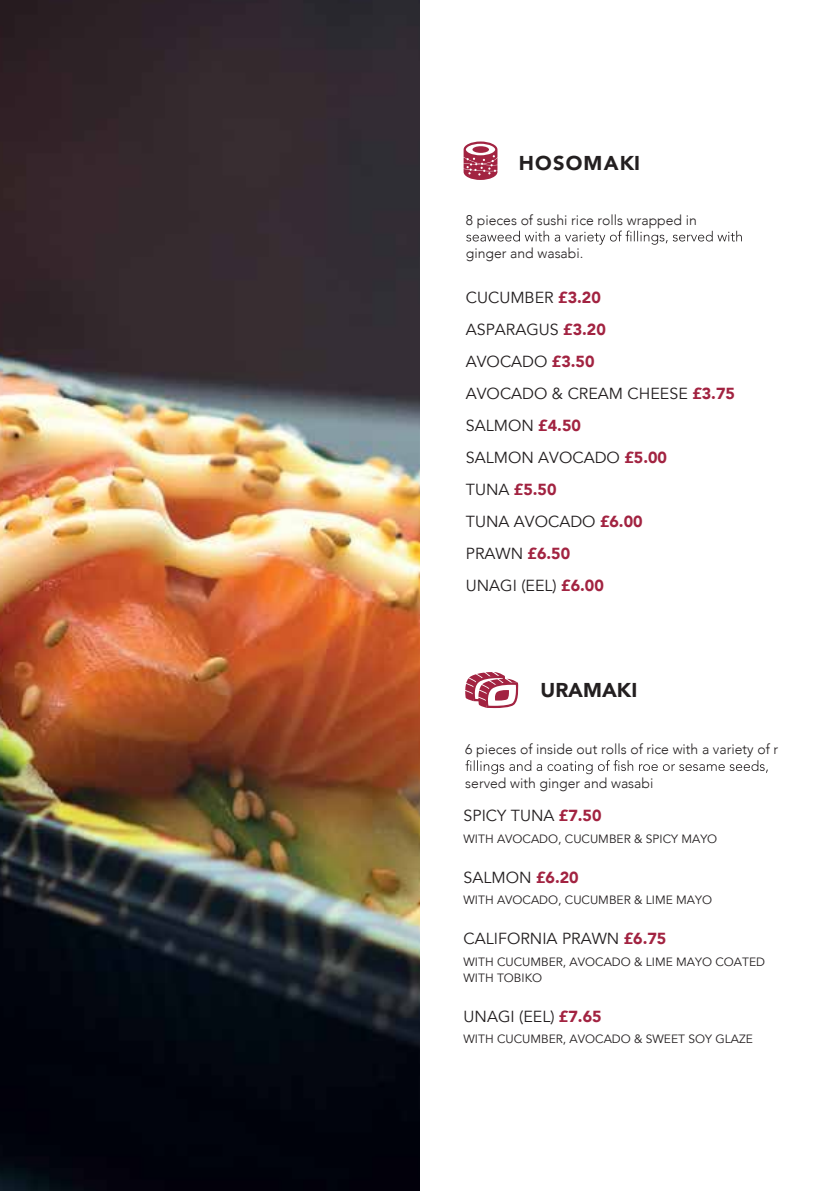
<style>
.page{position:relative;width:840px;height:1191px;background:#fff}
.page>*{position:absolute;margin:0;border:0;box-sizing:border-box;transform-origin:0 0}
.t1{font:900 20px "Avenir";letter-spacing:.06em;color:#231f20}
.t2{font:900 20px "Avenir";color:#231f20}
.t3{font:16px/32px "Avenir";color:#231f20}
.t4{font:300 14px "Avenir";color:#231f20}
.t5{font:12px/16px "Avenir";color:#231f20}
.s1{font-weight:900;color:#a22341}
</style>
<div class="page">
<img style="left:0;top:0;width:420px;height:1191px">
<svg style="left:466px;top:231px;width:275px;height:14px"></svg>
<svg style="left:463px;top:141px;width:34px;height:39px"></svg>
<div style="left:472px;top:146px;width:16px;height:7px;background:#a22341;border-radius:50%"></div>
<svg style="left:465px;top:760px;width:302px;height:14px"></svg>
<svg style="left:465px;top:672px;width:54px;height:36px"></svg>
<p class="t1" style="left:518px;top:146px;width:123px">HOSOMAKI</p>
<p class="t4" style="left:465px;top:211px;width:232px">8 pieces of sushi rice rolls wrapped in</p>
<p class="t4" style="left:465px;top:245px;width:119px">ginger and wasabi.</p>
<p class="t3" style="left:465px;top:282px;width:270px">CUCUMBER <span class="s1">£3.20<br></span>ASPARAGUS <span class="s1">£3.20<br></span>AVOCADO <span class="s1">£3.50<br></span>AVOCADO &amp; CREAM CHEESE <span class="s1">£3.75<br></span>SALMON <span class="s1">£4.50<br></span>SALMON AVOCADO <span class="s1">£5.00<br></span>TUNA <span class="s1">£5.50<br></span>TUNA AVOCADO <span class="s1">£6.00<br></span>PRAWN <span class="s1">£6.50<br></span>UNAGI (EEL) <span class="s1">£6.00</span></p>
<p class="t2" style="left:540px;top:673px;width:98px">URAMAKI</p>
<p class="t4" style="left:465px;top:741px;width:314px">6 pieces of inside out rolls of rice with a variety of r</p>
<p class="t4" style="left:465px;top:774px;width:190px">served with ginger and wasabi</p>
<p class="t3" style="left:463px;top:800px;width:139px">SPICY TUNA <span class="s1">£7.50</span></p>
<p class="t5" style="left:463px;top:831px;width:255px">WITH AVOCADO, CUCUMBER &amp; SPICY MAYO</p>
<p class="t3" style="left:463px;top:861px;width:116px">SALMON <span class="s1">£6.20</span></p>
<p class="t5" style="left:463px;top:892px;width:250px">WITH AVOCADO, CUCUMBER &amp; LIME MAYO</p>
<p class="t3" style="left:463px;top:923px;width:204px">CALIFORNIA PRAWN <span class="s1">£6.75</span></p>
<p class="t5" style="left:463px;top:954px;width:303px">WITH CUCUMBER, AVOCADO &amp; LIME MAYO COATED<br>WITH TOBIKO</p>
<p class="t3" style="left:463px;top:1000px;width:139px">UNAGI (EEL) <span class="s1">£7.65</span></p>
<p class="t5" style="left:463px;top:1031px;width:290px">WITH CUCUMBER, AVOCADO &amp; SWEET SOY GLAZE</p>
</div>
